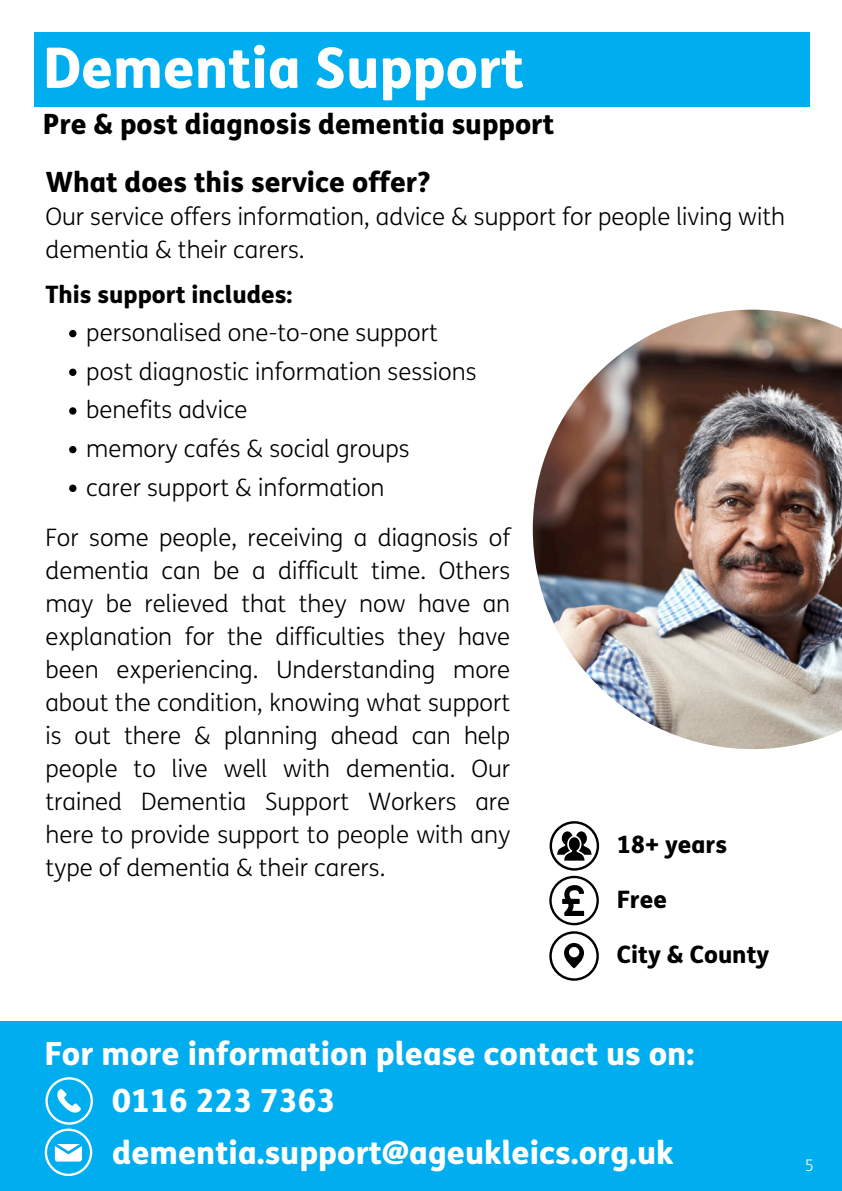
<style>
.page{position:relative;width:842px;height:1191px;background:#fff}
.page>*{position:absolute;margin:0;border:0;box-sizing:border-box;transform-origin:0 0}
.t1{font:800 56px "FS Me";color:#fff}
.t2{font:800 32px "FS Me";color:#fff}
.t3{font:800 28px "FS Me";color:#000}
.t4{font:300 24px/33px "FS Me";color:#000}
.t5{font:800 24px "FS Me";color:#000}
.t6{font:300 16px "FS Me";color:#fff}
</style>
<div class="page">
<div style="left:0;top:1021px;width:842px;height:170px;background:#00aeef"></div>
<div style="left:34px;top:33px;width:775px;height:74px;background:#00aeef"></div>
<svg style="left:45px;top:1077px;width:48px;height:99px"></svg>
<img style="left:532px;top:310px;width:310px;height:439px">
<svg style="left:69px;top:330px;width:7px;height:7px"></svg>
<svg style="left:69px;top:369px;width:7px;height:7px"></svg>
<svg style="left:69px;top:407px;width:7px;height:8px"></svg>
<svg style="left:69px;top:446px;width:7px;height:7px"></svg>
<svg style="left:69px;top:485px;width:7px;height:7px"></svg>
<svg style="left:549px;top:931px;width:50px;height:50px"></svg>
<svg style="left:549px;top:821px;width:50px;height:104px"></svg>
<p class="t1" style="left:43px;top:33px;width:482px">Dementia Support</p>
<h1 class="t3" style="left:43px;top:106px;width:513px">Pre &amp; post diagnosis dementia support</h1>
<h4 class="t3" style="left:45px;top:164px;width:386px">What does this service offer?</h4>
<h4 class="t4" style="left:45px;top:201px;width:741px">Our service offers information, advice &amp; support for people living with dementia &amp; their carers.</h4>
<p class="t5" style="left:45px;top:279px;width:248px">This support includes:</p>
<p class="t4" style="left:86px;top:317px;width:353px">personalised one-to-one support</p>
<p class="t4" style="left:86px;top:355px;width:392px">post diagnostic information sessions</p>
<p class="t4" style="left:86px;top:394px;width:163px">benefits advice</p>
<p class="t4" style="left:86px;top:433px;width:325px">memory cafés &amp; social groups</p>
<p class="t4" style="left:86px;top:471px;width:300px">carer support &amp; information</p>
<h2 class="t4" style="left:45px;top:522px;width:466px;text-align:justify">For some people, receiving a diagnosis of dementia can be a difficult time. Others may be relieved that they now have an explanation for the difficulties they have been experiencing. Understanding more about the condition, knowing what support is out there &amp; planning ahead can help people to live well with dementia. Our trained Dementia Support Workers are here to provide support to people with any type of dementia &amp; their carers.</h2>
<h4 class="t5" style="left:616px;top:830px;width:112px">18+ years</h4>
<p class="t5" style="left:616px;top:884px;width:52px">Free</p>
<h4 class="t5" style="left:616px;top:940px;width:154px">City &amp; County</h4>
<p class="t2" style="left:44px;top:1034px;width:651px">For more information please contact us on:</p>
<h3 class="t2" style="left:112px;top:1081px;width:224px">0116 223 7363</h3>
<h3 class="t2" style="left:112px;top:1132px;width:562px">dementia.support@ageukleics.org.uk</h3>
<p class="t6" style="left:804px;top:1156px;width:11px">5</p>
</div>
